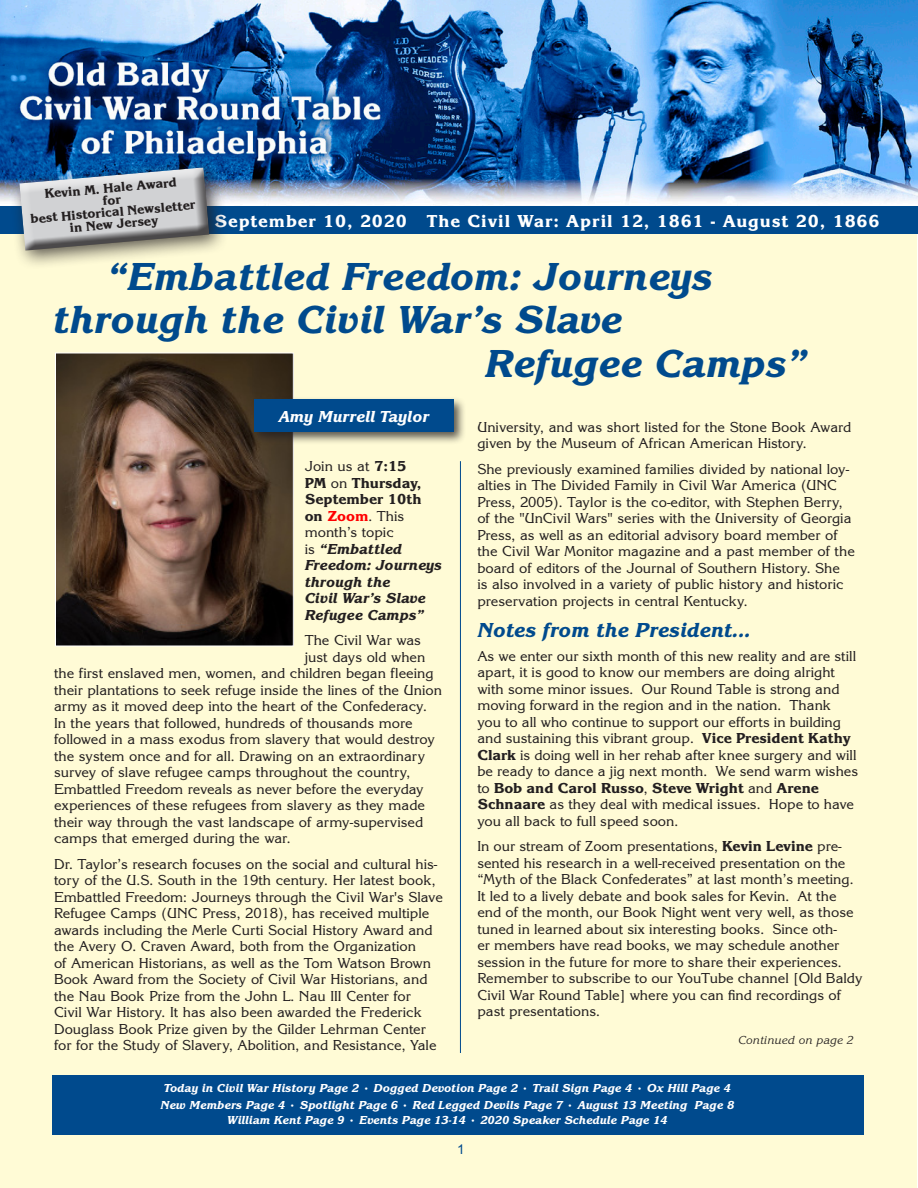
<style>
.page{position:relative;width:918px;height:1188px;background:#fff}
.page>*{position:absolute;margin:0;border:0;box-sizing:border-box;transform-origin:0 0}
.t1{font:40.5px/43.5px "Korinna Extra Bold Italic DTC";color:#004a8d}
.t2{font:21px "Korinna Extra Bold Italic DTC";color:#004a8d}
.t3{font:18px "Korinna Extra Bold DTC";letter-spacing:.05em;color:#fff}
.t4{font:16.5px "Korinna Extra Bold Italic DTC";color:#fff}
.t5{font:15px/16.5px "Korinna Regular DTC";color:#231f20}
.t6{font:15px/16.5px "Korinna Extra Bold Italic DTC";color:#231f20}
.t7{font:13.5px "Korinna Extra Bold DTC";color:#231f20}
.t8{font:13.5px "Arial";color:#004a8d}
.t9{font:12px "Korinna Extra Bold Italic DTC";color:#fff}
.t10{font:12px "Korinna Regular Italic DTC";color:#231f20}
.s1{font-family:"Korinna Regular DTC"}
.s2{font-family:"Korinna Extra Bold DTC"}
.s3{font-family:"Korinna Extra Bold DTC";color:#f00}
</style>
<div class="page">
<div style="left:0;top:4px;width:916px;height:1184px;background:#fffbd6"></div>
<img style="left:0;top:0;width:918px;height:206px">
<div style="left:0;top:206px;width:918px;height:28px;background:#004a8d"></div>
<div style="left:9px;top:157px;width:220px;height:113px;background:#231f20;opacity:.75"></div>
<div style="left:52px;top:1076px;width:812px;height:59px;background:#004a8d"></div>
<hr style="left:460px;top:461px;width:1px;height:592px;background:#004a8d">
<img style="left:57px;top:355px;width:235px;height:289px">
<div style="left:55px;top:353px;width:239px;height:293px;border:1px solid #fff"></div>
<div style="left:250px;top:396px;width:217px;height:49px;background:#231f20;opacity:.75"></div>
<div style="left:254px;top:400px;width:200px;height:32px;background:#004a8d"></div>
<svg style="left:19px;top:167px;width:193px;height:85px;background:#a9b1b8"></svg>
<p class="t7" style="left:44px;top:186px;width:134px;rotate:-5deg">Kevin M. Hale Award</p>
<p class="t7" style="left:30px;top:211px;width:167px;rotate:-5deg">best Historical Newsletter</p>
<p class="t7" style="left:69px;top:220px;width:90px;rotate:-5deg">in New Jersey</p>
<p class="t3" style="left:214px;top:211px;width:667px">September 10, 2020 The Civil War: April 12, 1861 - August 20, 1866</p>
<p class="t1" style="left:53px;top:255px;width:661px;text-indent:54px">“Embattled Freedom: Journeys through the Civil War’s Slave</p>
<p class="t1" style="left:485px;top:342px;width:324px">Refugee Camps”</p>
<p class="t4" style="left:278px;top:407px;width:152px">Amy Murrell Taylor</p>
<p class="t5" style="left:477px;top:418px;width:375px">University, and was short listed for the Stone Book Award given by the Museum of African American History.</p>
<p class="t5" style="left:477px;top:460px;width:379px">She previously examined families divided by national loy&shy;alties in The Divided Family in Civil War America (UNC Press, 2005). Taylor is the co-editor, with Stephen Berry, of the "UnCivil Wars" series with the University of Georgia Press, as well as an editorial advisory board member of the Civil War Monitor magazine and a past member of the board of editors of the Journal of Southern History. She<br>is also involved in a variety of public history and historic preservation projects in central Kentucky.</p>
<p class="t6" style="left:305px;top:458px;width:139px"><span class="s1">Join us at</span> <span class="s2">7:15<br>PM</span> <span class="s1">on</span> <span class="s2">Thursday,<br>September 10th on</span> <span class="s3">Zoom</span><span class="s1">. This month’s topic<br>is</span> “Embattled<br>Freedom: Journeys through the<br>Civil War’s Slave<br>Refugee Camps”</p>
<p class="t5" style="left:305px;top:632px;width:118px">The Civil War was</p>
<p class="t5" style="left:305px;top:649px;width:122px">just days old when</p>
<p class="t5" style="left:54px;top:665px;width:381px">the first enslaved men, women, and children began fleeing</p>
<p class="t5" style="left:54px;top:682px;width:389px">their plantations to seek refuge inside the lines of the Union</p>
<p class="t5" style="left:54px;top:698px;width:374px">army as it moved deep into the heart of the Confederacy.</p>
<p class="t5" style="left:54px;top:715px;width:360px">In the years that followed, hundreds of thousands more</p>
<p class="t5" style="left:54px;top:731px;width:383px">followed in a mass exodus from slavery that would destroy</p>
<p class="t5" style="left:54px;top:748px;width:373px">the system once and for all. Drawing on an extraordinary</p>
<p class="t5" style="left:54px;top:764px;width:358px">survey of slave refugee camps throughout the country,</p>
<p class="t5" style="left:54px;top:781px;width:372px">Embattled Freedom reveals as never before the everyday</p>
<p class="t5" style="left:54px;top:797px;width:373px">experiences of these refugees from slavery as they made</p>
<p class="t5" style="left:54px;top:814px;width:371px">their way through the vast landscape of army-supervised</p>
<p class="t5" style="left:54px;top:830px;width:238px">camps that emerged during the war.</p>
<p class="t5" style="left:54px;top:856px;width:390px">Dr. Taylor’s research focuses on the social and cultural his&shy;tory of the U.S. South in the 19th century. Her latest book, Embattled Freedom: Journeys through the Civil War's Slave Refugee Camps (UNC Press, 2018), has received multiple awards including the Merle Curti Social History Award and the Avery O. Craven Award, both from the Organization<br>of American Historians, as well as the Tom Watson Brown Book Award from the Society of Civil War Historians, and the Nau Book Prize from the John L. Nau III Center for<br>Civil War History. It has also been awarded the Frederick Douglass Book Prize given by the Gilder Lehrman Center for for the Study of Slavery, Abolition, and Resistance, Yale</p>
<p class="t2" style="left:477px;top:618px;width:275px">Notes from the President...</p>
<p class="t5" style="left:477px;top:648px;width:382px">As we enter our sixth month of this new reality and are still apart, it is good to know our members are doing alright with some minor issues. Our Round Table is strong and moving forward in the region and in the nation. Thank you to all who continue to support our efforts in building and sustaining this vibrant group. <span class="s2">Vice President Kathy Clark</span> is doing well in her rehab after knee surgery and will be ready to dance a jig next month. We send warm wishes to <span class="s2">Bob and Carol Russo</span>, <span class="s2">Steve Wright</span> and <span class="s2">Arene Schnaare</span> as they deal with medical issues. Hope to have you all back to full speed soon.</p>
<p class="t5" style="left:477px;top:838px;width:387px">In our stream of Zoom presentations, <span class="s2">Kevin Levine</span> pre&shy;sented his research in a well-received presentation on the “Myth of the Black Confederates” at last month’s meeting.<br>It led to a lively debate and book sales for Kevin. At the end of the month, our Book Night went very well, as those tuned in learned about six interesting books. Since oth-<br>er members have read books, we may schedule another session in the future for more to share their experiences.<br>Remember to subscribe to our YouTube channel [Old Baldy Civil War Round Table] where you can find recordings of past presentations.</p>
<p class="t10" style="left:738px;top:1033px;width:117px">Continued on page 2</p>
<p class="t9" style="left:164px;top:1082px;width:569px">Today in Civil War History Page 2 • Dogged Devotion Page 2 • Trail Sign Page 4 • Ox Hill Page 4</p>
<p class="t9" style="left:161px;top:1098px;width:575px">New Members Page 4 • Spotlight Page 6 • Red Legged Devils Page 7 • August 13 Meeting Page 8</p>
<p class="t9" style="left:227px;top:1113px;width:442px">William Kent Page 9 • Events Page 13-14 • 2020 Speaker Schedule Page 14</p>
<p class="t8" style="left:457px;top:1140px;width:9px">1</p>
</div>
